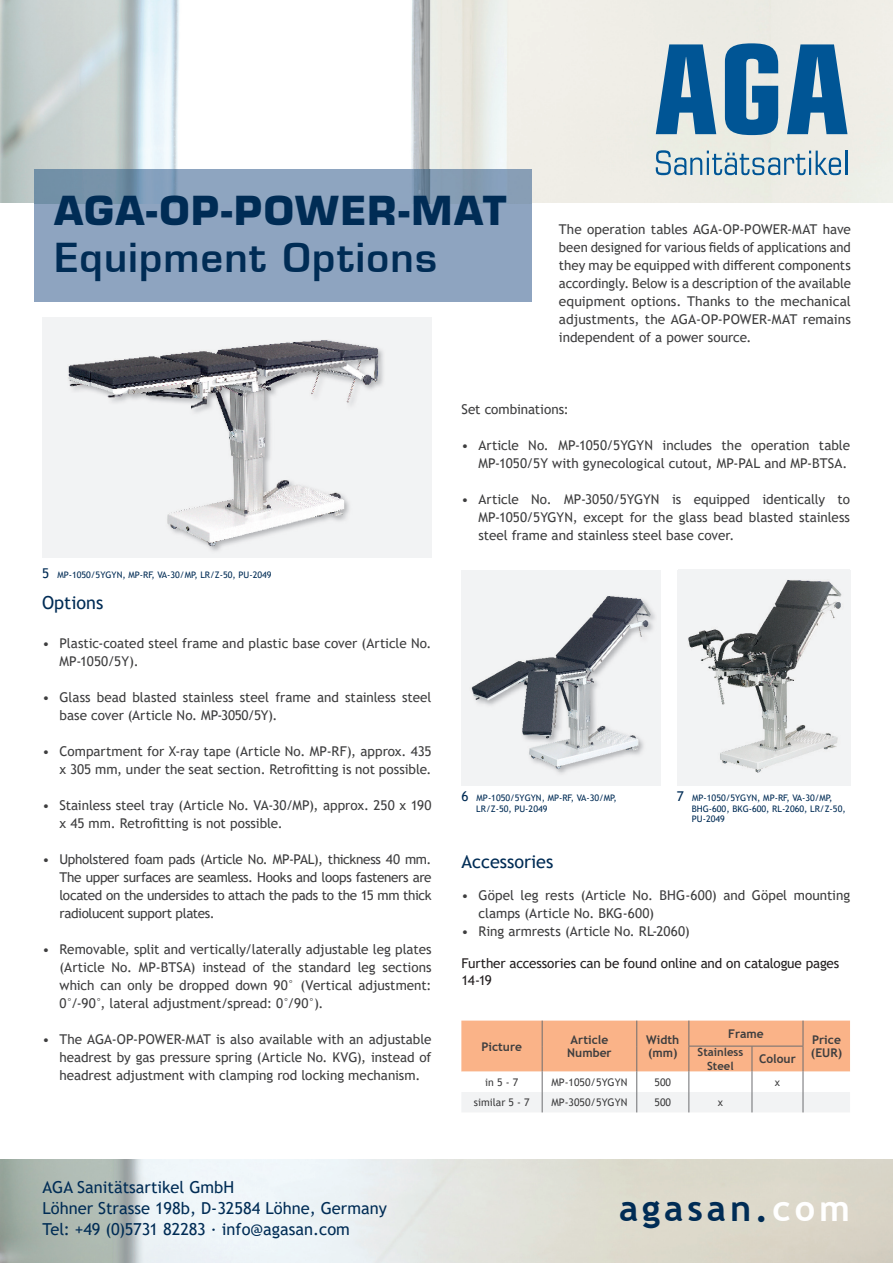
<style>
.page{position:relative;width:893px;height:1263px;background:#fff}
.page>*{position:absolute;margin:0;border:0;box-sizing:border-box;transform-origin:0 0}
.t1{font:700 39px "Eurostile LT Std";letter-spacing:.04em;color:#002c55}
.t2{font:600 39px "Eurostile";letter-spacing:.035em;color:#002c55}
.t3{font:700 36px "Trebuchet MS";letter-spacing:.11em;color:#002c55}
.t4{font:18px "Trebuchet MS";color:#002c55}
.t5{font:16.5px/21px "Trebuchet MS";color:#002c55}
.t6{font:13.5px/18px "Trebuchet MS";letter-spacing:-.005em;color:#3e3e3f;text-align:justify}
.t7{font:13.5px/16.2px "Trebuchet MS";letter-spacing:-.01em;color:#231f20}
.t8{font:700 12px/13.5px "Trebuchet MS";color:#3e3e3f}
.t9{font:700 11.25px "Trebuchet MS";color:#3e3e3f}
.t10{font:10.5px "Trebuchet MS";color:#3e3e3f}
.t11{font:9px/10.8px "Trebuchet MS";color:#002c55}
.s1{font-size:13.5px}
.s2{color:#fff}
</style>
<div class="page">
<img style="left:0;top:0;width:893px;height:1263px">
<div style="left:0;top:204px;width:893px;height:955px;background:#fff"></div>
<img style="left:34px;top:170px;width:498px;height:34px">
<div style="left:34px;top:204px;width:498px;height:97px;background:#8ea4c0"></div>
<hr style="left:845px;top:151px;width:2px;height:24px;background:#005595">
<svg style="left:656px;top:150px;width:185px;height:25px;background:#acc3cd"></svg>
<svg style="left:787px;top:44px;width:60px;height:90px;background:#4c85ae"></svg>
<svg style="left:725px;top:43px;width:53px;height:92px;background:#3778a7"></svg>
<svg style="left:656px;top:44px;width:60px;height:90px;background:#4c85ae"></svg>
<img style="left:678px;top:570px;width:172px;height:215px">
<svg style="left:461px;top:1020px;width:389px;height:92px"></svg>
<div style="left:461px;top:570px;width:200px;height:215px;background:#f2f3f4"></div>
<img style="left:471px;top:596px;width:184px;height:178px">
<div style="left:42px;top:318px;width:390px;height:240px;background:#f2f3f4"></div>
<img style="left:68px;top:340px;width:315px;height:211px">
<h1 class="t1" style="left:54px;top:186px;width:453px">AGA-OP-POWER-MAT</h1>
<h1 class="t2" style="left:54px;top:233px;width:384px">Equipment Options</h1>
<p class="t6" style="left:559px;top:220px;width:293px">The operation tables AGA-OP-POWER-MAT have been designed for various fields of applications and they may be equipped with different components accordingly. Below is a description of the available equipment options. Thanks to the mechanical adjustments, the AGA-OP-POWER-MAT remains independent of a power source.</p>
<p class="t11" style="left:42px;top:569px;width:231px"><span class="s1">5</span> MP-1050/5YGYN, MP-RF, VA-30/MP, LR/Z-50, PU-2049</p>
<h3 class="t4" style="left:42px;top:591px;width:63px">Options</h3>
<p class="t6" style="left:60px;top:634px;width:374px;text-indent:-17px">• Plastic-coated steel frame and plastic base cover (Article No.<br>MP-1050/5Y).</p>
<p class="t6" style="left:60px;top:688px;width:374px;text-indent:-17px">• Glass bead blasted stainless steel frame and stainless steel base cover (Article No. MP-3050/5Y).</p>
<p class="t6" style="left:43px;top:742px;width:391px;text-align:right">• Compartment for X-ray tape (Article No. MP-RF), approx. 435 x 305 mm, under the seat section. Retrofitting is not possible.</p>
<p class="t6" style="left:60px;top:796px;width:374px;text-indent:-17px">• Stainless steel tray (Article No. VA-30/MP), approx. 250 x 190 x 45 mm. Retrofitting is not possible.</p>
<p class="t6" style="left:60px;top:850px;width:374px;text-indent:-17px">• Upholstered foam pads (Article No. MP-PAL), thickness 40 mm.<br>The upper surfaces are seamless. Hooks and loops fasteners are located on the undersides to attach the pads to the 15 mm thick radiolucent support plates.</p>
<p class="t6" style="left:60px;top:940px;width:374px;text-indent:-17px">• Removable, split and vertically/laterally adjustable leg plates (Article No. MP-BTSA) instead of the standard leg sections which can only be dropped down 90° (Vertical adjustment:<br>0°/-90°, lateral adjustment/spread: 0°/90°).</p>
<p class="t6" style="left:60px;top:1030px;width:374px;text-indent:-17px">• The AGA-OP-POWER-MAT is also available with an adjustable headrest by gas pressure spring (Article No. KVG), instead of headrest adjustment with clamping rod locking mechanism.</p>
<p class="t5" style="left:43px;top:1177px;width:346px">AGA Sanitätsartikel GmbH<br>Löhner Strasse 198b, D-32584 Löhne, Germany<br>Tel: +49 (0)5731 82283 ∙ info@agasan.com</p>
<p class="t6" style="left:461px;top:400px;width:109px">Set combinations:</p>
<p class="t6" style="left:461px;top:436px;width:390px;text-align:right">• Article No. MP-1050/5YGYN includes the operation table<br>MP-1050/5Y with gynecological cutout, MP-PAL and MP-BTSA.</p>
<p class="t6" style="left:478px;top:490px;width:373px;text-indent:-17px">• Article No. MP-3050/5YGYN is equipped identically to MP-1050/5YGYN, except for the glass bead blasted stainless steel frame and stainless steel base cover.</p>
<p class="t11" style="left:476px;top:792px;width:142px;text-indent:-15px"><span class="s1">6</span> MP-1050/5YGYN, MP-RF, VA-30/MP,<br>LR/Z-50, PU-2049</p>
<h3 class="t4" style="left:462px;top:850px;width:93px">Accessories</h3>
<p class="t11" style="left:692px;top:792px;width:155px;text-indent:-15px"><span class="s1">7</span> MP-1050/5YGYN, MP-RF, VA-30/MP,<br>BHG-600, BKG-600, RL-2060, LR/Z-50,<br>PU-2049</p>
<p class="t6" style="left:479px;top:886px;width:373px;text-indent:-17px">• Göpel leg rests (Article No. BHG-600) and Göpel mounting clamps (Article No. BKG-600)</p>
<p class="t6" style="left:462px;top:922px;width:230px">• Ring armrests (Article No. RL-2060)</p>
<p class="t7" style="left:462px;top:955px;width:379px">Further accessories can be found online and on catalogue pages<br>14-19</p>
<p class="t8" style="left:481px;top:1039px;width:42px">Picture</p>
<p class="t8" style="left:567px;top:1033px;width:46px">Article<br>Number</p>
<p class="t8" style="left:646px;top:1033px;width:35px">Width (mm)</p>
<p class="t8" style="left:728px;top:1026px;width:37px">Frame</p>
<p class="t8" style="left:812px;top:1033px;width:30px">Price</p>
<p class="t9" style="left:698px;top:1045px;width:47px">Stainless</p>
<p class="t8" style="left:811px;top:1046px;width:33px">(EUR)</p>
<p class="t9" style="left:707px;top:1059px;width:28px">Steel</p>
<p class="t8" style="left:759px;top:1052px;width:38px">Colour</p>
<p class="t10" style="left:485px;top:1076px;width:35px">in 5 - 7</p>
<p class="t10" style="left:551px;top:1076px;width:77px">MP-1050/5YGYN</p>
<p class="t10" style="left:655px;top:1076px;width:18px">500</p>
<p class="t10" style="left:775px;top:1076px;width:7px">x</p>
<p class="t10" style="left:474px;top:1096px;width:57px">similar 5 - 7</p>
<p class="t10" style="left:551px;top:1096px;width:77px">MP-3050/5YGYN</p>
<p class="t10" style="left:655px;top:1096px;width:18px">500</p>
<p class="t10" style="left:718px;top:1096px;width:7px">x</p>
<h2 class="t3" style="left:619px;top:1186px;width:232px">agasan.<span class="s2">com</span></h2>
</div>
